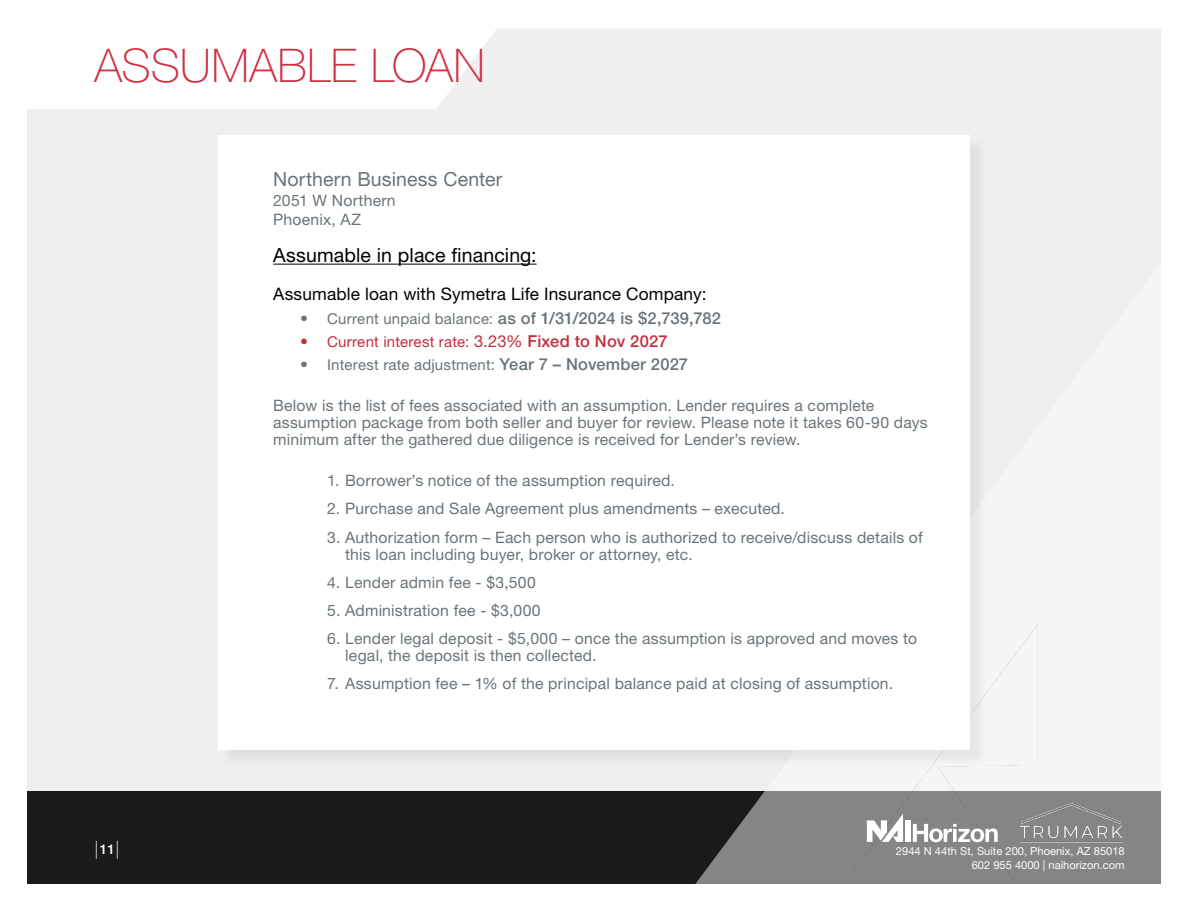
<style>
.page{position:relative;width:1188px;height:918px;background:#fff}
.page>*{position:absolute;margin:0;border:0;box-sizing:border-box;transform-origin:0 0}
.t1{font:100 46.5px "Helvetica Neue LT Std";letter-spacing:.005em;color:#cf2f40}
.t2{font:19.5px "Helvetica Neue LT Std";letter-spacing:.005em;color:#000}
.t3{font:19.5px "Helvetica Neue LT Std";letter-spacing:.01em;color:#69747a}
.t4{font:100 18px "Helvetica Neue LT Std";color:#fff}
.t5{font:17.25px "Helvetica Neue LT Std";letter-spacing:.01em;color:#000}
.t6{font:500 16.5px "Helvetica Neue LT Std";letter-spacing:.005em;color:#69747a}
.t7{font:15.75px/17.2px "Helvetica Neue LT Std";letter-spacing:.01em;color:#69747a}
.t8{font:15px "Helvetica Neue LT Std";letter-spacing:.015em;color:#69747a}
.t9{font:15px "Helvetica Neue LT Std";letter-spacing:.015em;color:#c52d3e}
.t10{font:11.1px/13.4px "Helvetica Neue LT Std";color:#fff;text-align:right}
.s1{font-weight:400;font-size:15.75px}
.s2{font-weight:400;font-size:15px}
.s3{font-size:15.75px}
.s4{font-size:16.5px}
.s5{font-weight:500;font-size:16.5px}
.s6{font-weight:500;font-size:13.5px}
</style>
<div class="page">
<div style="left:437px;top:29px;width:724px;height:80px;background:#f1efed"></div>
<div style="left:27px;top:109px;width:1134px;height:683px;background:#f1efed"></div>
<div style="left:27px;top:792px;width:1134px;height:92px;background:#1a1a1a"></div>
<img style="left:695px;top:624px;width:466px;height:259px">
<img style="left:1020px;top:803px;width:102px;height:39px">
<div style="left:905px;top:820px;width:6px;height:22px;background:#fff"></div>
<svg style="left:867px;top:814px;width:36px;height:28px"></svg>
<svg style="left:913px;top:824px;width:85px;height:18px;background:#bcbcbc"></svg>
<div style="left:221px;top:137px;width:768px;height:631px;background:#e8e8e6"></div>
<div style="left:218px;top:135px;width:752px;height:614px;background:#fff"></div>
<hr style="left:273px;top:264px;width:264px;height:1px;background:#000">
<h1 class="t1" style="left:94px;top:39px;width:392px">ASSUMABLE LOAN</h1>
<p class="t3" style="left:273px;top:168px;width:231px">Northern Business Center</p>
<p class="t7" style="left:273px;top:190px;width:124px;line-height:19.5px">2051 W Northern<br>Phoenix, AZ</p>
<p class="t2" style="left:273px;top:244px;width:265px">Assumable in place financing:</p>
<p class="t5" style="left:273px;top:284px;width:435px">Assumable loan with Symetra Life Insurance Company:</p>
<p class="t6" style="left:300px;top:308px;width:422px"><span class="s1">•</span> <span class="s2">Current unpaid balance:</span> as of 1/31/2024 is $2,739,782</p>
<p class="t9" style="left:300px;top:333px;width:369px"><span class="s3">•</span> Current interest rate: <span class="s4">3.23%</span> <span class="s5">Fixed to Nov 2027</span></p>
<p class="t8" style="left:300px;top:356px;width:389px"><span class="s3">•</span> Interest rate adjustment: <span class="s5">Year 7 – November 2027</span></p>
<p class="t7" style="left:273px;top:396px;width:656px">Below is the list of fees associated with an assumption. Lender requires a complete assumption package from both seller and buyer for review. Please note it takes 60-90 days minimum after the gathered due diligence is received for Lender’s review.</p>
<p class="t7" style="left:327px;top:472px;width:349px">1. Borrower’s notice of the assumption required.</p>
<p class="t7" style="left:327px;top:500px;width:459px">2. Purchase and Sale Agreement plus amendments – executed.</p>
<p class="t7" style="left:345px;top:528px;width:579px;text-indent:-18px">3. Authorization form – Each person who is authorized to receive/discuss details of this loan including buyer, broker or attorney, etc.</p>
<p class="t7" style="left:327px;top:573px;width:210px">4. Lender admin fee - $3,500</p>
<p class="t7" style="left:327px;top:601px;width:215px">5. Administration fee - $3,000</p>
<p class="t7" style="left:345px;top:629px;width:573px;text-indent:-18px">6. Lender legal deposit - $5,000 – once the assumption is approved and moves to legal, the deposit is then collected.</p>
<p class="t7" style="left:327px;top:675px;width:567px">7. Assumption fee – 1% of the principal balance paid at closing of assumption.</p>
<p class="t4" style="left:94px;top:838px;width:26px">|<span class="s6">11</span>|</p>
<p class="t10" style="left:896px;top:844px;width:230px">2944 N 44th St, Suite 200, Phoenix, AZ 85018<br>602 955 4000 | naihorizon.com</p>
</div>
